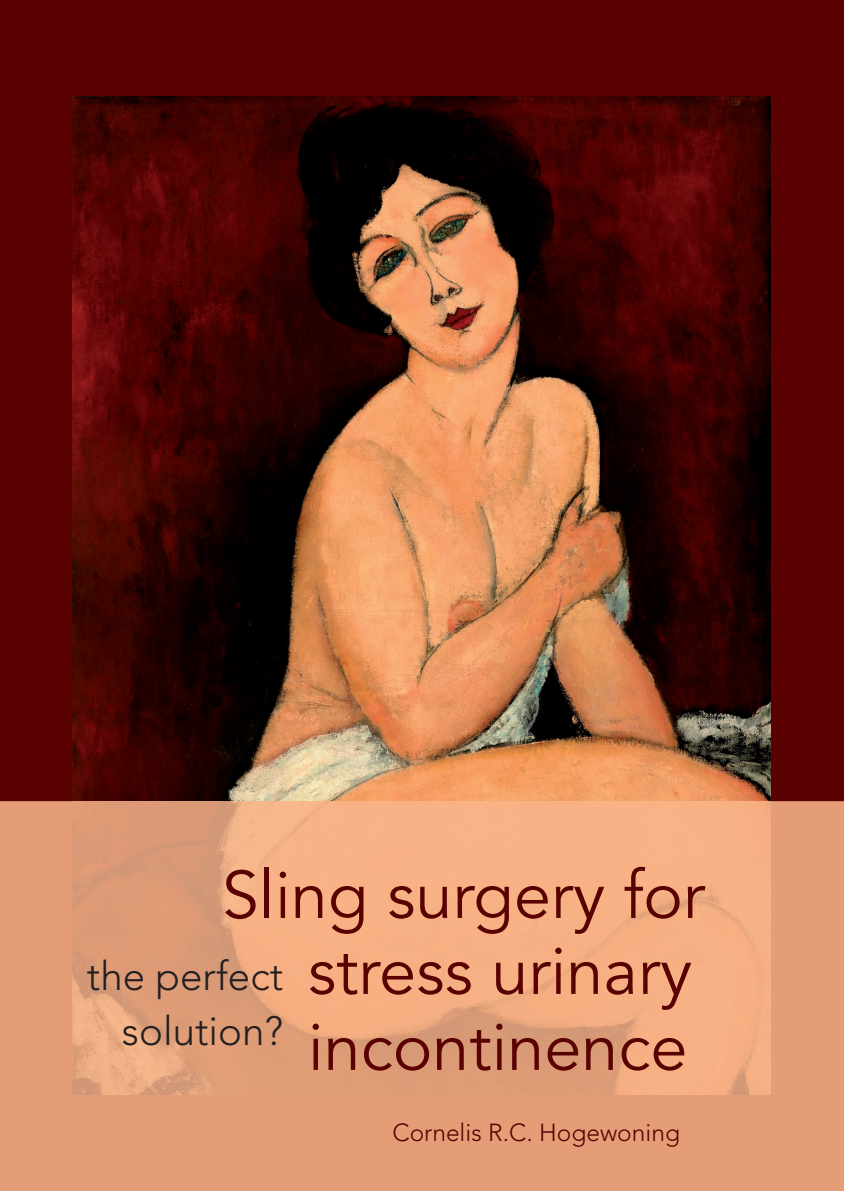
<style>
.page{position:relative;width:844px;height:1191px;background:#fff}
.page>*{position:absolute;margin:0;border:0;box-sizing:border-box;transform-origin:0 0}
.t1{font:66.5px/76px "Avenir";color:#5a0101}
.t2{font:300 40.25px/55.3px "Avenir";color:#231f20;text-align:right}
.t3{font:300 24.5px "Avenir";color:#5a0101}
</style>
<div class="page">
<div style="left:0;top:0;width:843px;height:1191px;background:#5a0101"></div>
<img style="left:72px;top:97px;width:698px;height:704px">
<svg style="left:0;top:801px;width:843px;height:390px;background:#e9a47b"></svg>
<p class="t1" style="left:308px;top:859px;width:398px;text-indent:-86px">Sling surgery for stress urinary incontinence</p>
<p class="t2" style="left:87px;top:948px;width:198px">the perfect solution?</p>
<p class="t3" style="left:392px;top:1117px;width:289px">Cornelis R.C. Hogewoning</p>
</div>
